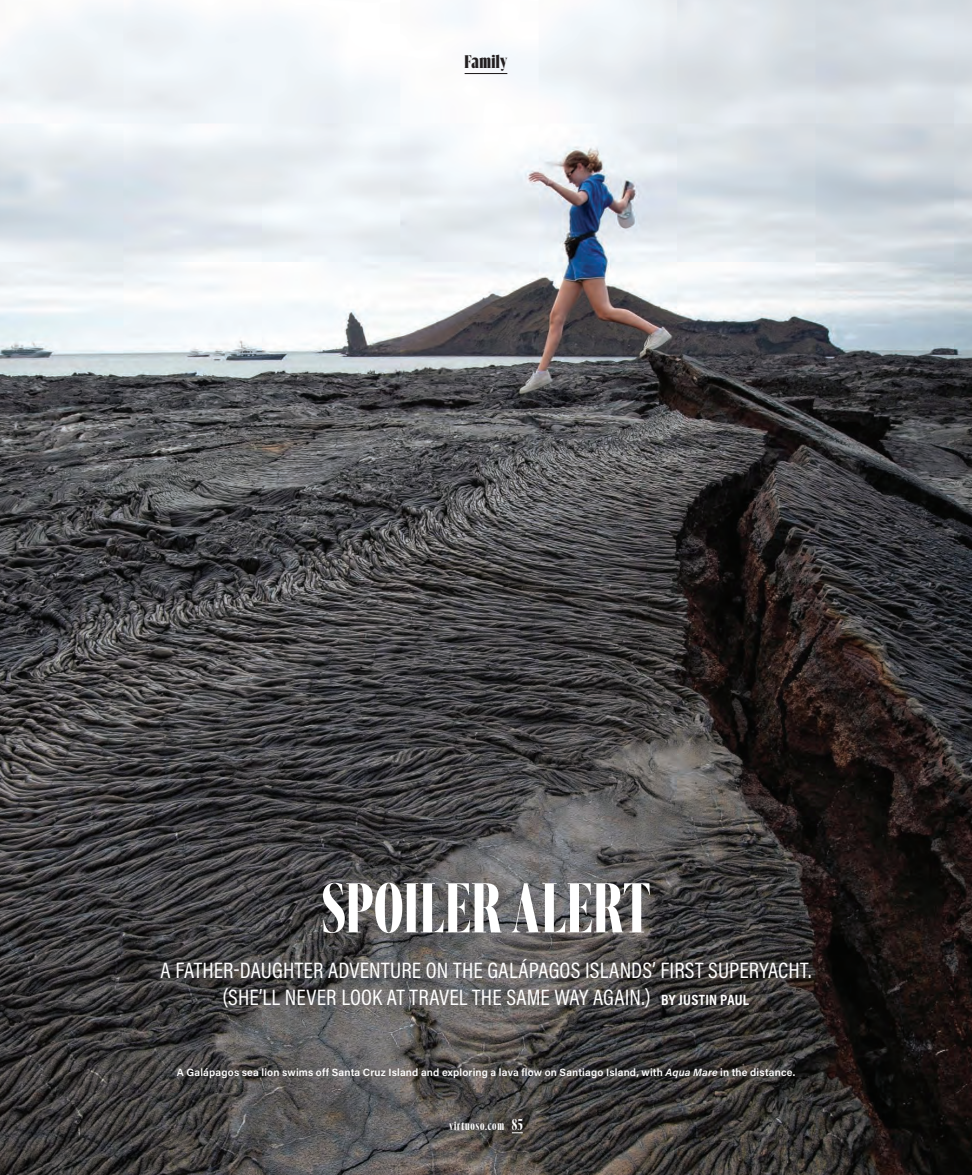
<style>
.page{position:relative;width:972px;height:1175px;background:#fff}
.page>*{position:absolute;margin:0;border:0;box-sizing:border-box;transform-origin:0 0}
.t1{font:500 81px "Gliko Modern Condensed L";letter-spacing:.005em;color:#fff}
.t2{font:22.5px/27px "Acumin Pro Cond";letter-spacing:.005em;color:#fff;text-align:center}
.t3{font:700 21px "Gliko Modern Condensed L";letter-spacing:.015em;color:#231f20}
.t4{font:500 13.5px "Gliko Modern Condensed L";letter-spacing:.06em;color:#fff}
.t5{font:600 10.5px "Acumin Pro";letter-spacing:.015em;color:#fff}
.s1{font-weight:700;font-size:15px}
.s2{font-style:italic}
.s3{font-size:18px}
</style>
<div class="page">
<img style="left:0;top:0;width:972px;height:1174px">
<hr style="left:465px;top:73px;width:42px;height:1px;background:#231f20">
<p class="t3" style="left:465px;top:48px;width:44px">Family</p>
<h1 class="t1" style="left:322px;top:880px;width:330px">SPOILER ALERT</h1>
<p class="t2" style="left:161px;top:958px;width:652px">A FATHER-DAUGHTER ADVENTURE ON THE GALÁPAGOS ISLANDS’ FIRST SUPERYACHT. (SHE’LL NEVER LOOK AT TRAVEL THE SAME WAY AGAIN.) <span class="s1">BY JUSTIN PAUL</span></p>
<p class="t5" style="left:177px;top:1068px;width:620px">A Galápagos sea lion swims off Santa Cruz Island and exploring a lava flow on Santiago Island, with <span class="s2">Aqua Mare</span> in the distance.</p>
<p class="t4" style="left:449px;top:1121px;width:75px">virtuoso.com <span class="s3">85</span></p>
</div>
